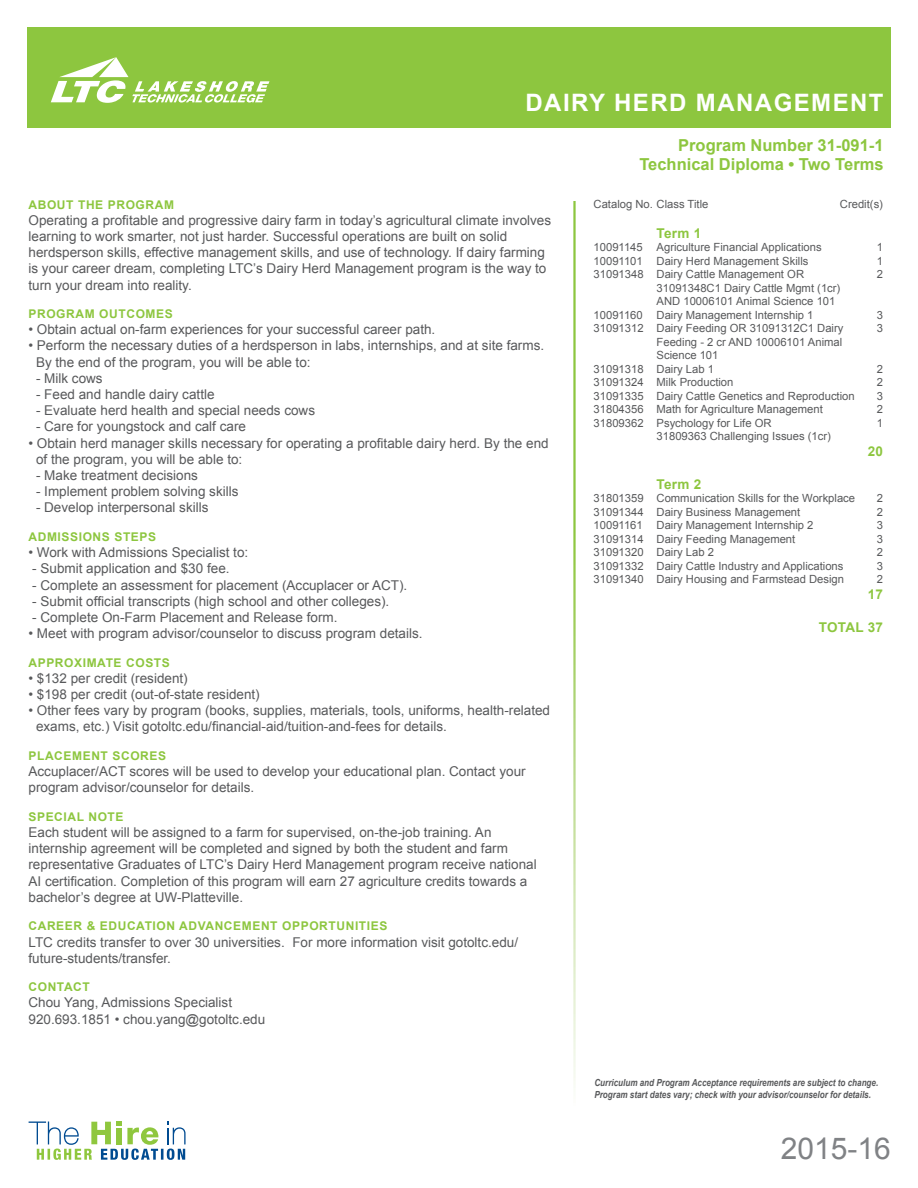
<style>
.page{position:relative;width:918px;height:1188px;background:#fff}
.page>*{position:absolute;margin:0;border:0;box-sizing:border-box;transform-origin:0 0}
.t1{font:30px "Arial";color:#808285}
.t2{font:700 24px "Arial";letter-spacing:.06em;color:#fff}
.t3{font:700 16.5px/19.8px "Arial";color:#8dc63f;text-align:right}
.t4{font:13.5px/16.2px "Arial";color:#58595b}
.t5{font:700 13.5px "Arial";letter-spacing:.02em;color:#8dc63f}
.t6{font:700 12px "Arial";letter-spacing:.05em;color:#8dc63f}
.t7{font:11.25px "Arial";color:#58595b}
.t8{font:italic 700 9.75px/11.7px "Arial";color:#58595b;scale:.83 1}
</style>
<div class="page">
<div style="left:27px;top:27px;width:864px;height:100px;background:#8dc63f"></div>
<svg style="left:51px;top:57px;width:218px;height:46px"></svg>
<svg style="left:29px;top:1122px;width:157px;height:38px"></svg>
<h2 class="t2" style="left:525px;top:87px;width:360px">DAIRY HERD MANAGEMENT</h2>
<p class="t3" style="left:639px;top:135px;width:246px">Program Number 31-091-1<br>Technical Diploma • Two Terms</p>
<p class="t6" style="left:28px;top:196px;width:147px">ABOUT THE PROGRAM</p>
<p class="t4" style="left:28px;top:212px;width:524px">Operating a profitable and progressive dairy farm in today’s agricultural climate involves learning to work smarter, not just harder. Successful operations are built on solid herdsperson skills, effective management skills, and use of technology. If dairy farming is your career dream, completing LTC’s Dairy Herd Management program is the way to turn your dream into reality.</p>
<p class="t6" style="left:28px;top:306px;width:146px">PROGRAM OUTCOMES</p>
<p class="t4" style="left:28px;top:322px;width:408px">• Obtain actual on-farm experiences for your successful career path.</p>
<p class="t4" style="left:36px;top:338px;width:510px;text-indent:-8px">• Perform the necessary duties of a herdsperson in labs, internships, and at site farms.<br>By the end of the program, you will be able to:</p>
<p class="t4" style="left:36px;top:370px;width:68px">- Milk cows</p>
<p class="t4" style="left:36px;top:386px;width:180px">- Feed and handle dairy cattle</p>
<p class="t4" style="left:36px;top:403px;width:281px">- Evaluate herd health and special needs cows</p>
<p class="t4" style="left:36px;top:419px;width:212px">- Care for youngstock and calf care</p>
<p class="t4" style="left:36px;top:435px;width:514px;text-indent:-8px">• Obtain herd manager skills necessary for operating a profitable dairy herd. By the end of the program, you will be able to:</p>
<p class="t4" style="left:36px;top:467px;width:164px">- Make treatment decisions</p>
<p class="t4" style="left:36px;top:484px;width:204px">- Implement problem solving skills</p>
<p class="t4" style="left:36px;top:500px;width:174px">- Develop interpersonal skills</p>
<p class="t6" style="left:28px;top:529px;width:129px">ADMISSIONS STEPS</p>
<p class="t4" style="left:28px;top:544px;width:221px">• Work with Admissions Specialist to:</p>
<p class="t4" style="left:32px;top:561px;width:199px">- Submit application and $30 fee.</p>
<p class="t4" style="left:32px;top:577px;width:377px">- Complete an assessment for placement (Accuplacer or ACT).</p>
<p class="t4" style="left:32px;top:593px;width:359px">- Submit official transcripts (high school and other colleges).</p>
<p class="t4" style="left:32px;top:609px;width:307px">- Complete On-Farm Placement and Release form.</p>
<p class="t4" style="left:28px;top:625px;width:396px">• Meet with program advisor/counselor to discuss program details.</p>
<p class="t6" style="left:28px;top:654px;width:143px">APPROXIMATE COSTS</p>
<p class="t4" style="left:28px;top:670px;width:161px">• $132 per credit (resident)</p>
<p class="t4" style="left:28px;top:686px;width:233px">• $198 per credit (out-of-state resident)</p>
<p class="t4" style="left:36px;top:703px;width:516px;text-indent:-8px">• Other fees vary by program (books, supplies, materials, tools, uniforms, health-related exams, etc.) Visit gotoltc.edu/financial-aid/tuition-and-fees for details.</p>
<p class="t6" style="left:28px;top:748px;width:139px">PLACEMENT SCORES</p>
<p class="t4" style="left:28px;top:763px;width:499px">Accuplacer/ACT scores will be used to develop your educational plan. Contact your program advisor/counselor for details.</p>
<p class="t6" style="left:28px;top:809px;width:97px">SPECIAL NOTE</p>
<p class="t4" style="left:28px;top:824px;width:510px">Each student will be assigned to a farm for supervised, on-the-job training. An internship agreement will be completed and signed by both the student and farm representative Graduates of LTC’s Dairy Herd Management program receive national AI certification. Completion of this program will earn 27 agriculture credits towards a bachelor’s degree at UW-Platteville.</p>
<p class="t6" style="left:28px;top:918px;width:360px">CAREER &amp; EDUCATION ADVANCEMENT OPPORTUNITIES</p>
<p class="t4" style="left:28px;top:934px;width:491px">LTC credits transfer to over 30 universities. For more information visit gotoltc.edu/ future-students/transfer.</p>
<p class="t6" style="left:28px;top:979px;width:63px">CONTACT</p>
<p class="t4" style="left:28px;top:995px;width:238px">Chou Yang, Admissions Specialist<br>920.693.1851 • chou.yang@gotoltc.edu</p>
<p class="t7" style="left:594px;top:197px;width:116px">Catalog No. Class Title</p>
<p class="t7" style="left:840px;top:197px;width:45px">Credit(s)</p>
<p class="t5" style="left:657px;top:224px;width:46px">Term 1</p>
<p class="t7" style="left:594px;top:240px;width:230px">10091145 Agriculture Financial Applications</p>
<p class="t7" style="left:877px;top:240px;width:8px">1</p>
<p class="t7" style="left:594px;top:253px;width:216px">10091101 Dairy Herd Management Skills</p>
<p class="t7" style="left:877px;top:253px;width:8px">1</p>
<p class="t7" style="left:594px;top:267px;width:212px">31091348 Dairy Cattle Management OR</p>
<p class="t7" style="left:877px;top:267px;width:8px">2</p>
<p class="t7" style="left:657px;top:280px;width:185px">31091348C1 Dairy Cattle Mgmt (1cr)</p>
<p class="t7" style="left:657px;top:294px;width:180px">AND 10006101 Animal Science 101</p>
<p class="t7" style="left:594px;top:307px;width:221px">10091160 Dairy Management Internship 1</p>
<p class="t7" style="left:877px;top:307px;width:8px">3</p>
<p class="t7" style="left:594px;top:321px;width:251px">31091312 Dairy Feeding OR 31091312C1 Dairy</p>
<p class="t7" style="left:877px;top:321px;width:8px">3</p>
<p class="t7" style="left:657px;top:334px;width:187px">Feeding - 2 cr AND 10006101 Animal</p>
<p class="t7" style="left:657px;top:348px;width:63px">Science 101</p>
<p class="t7" style="left:594px;top:361px;width:122px">31091318 Dairy Lab 1</p>
<p class="t7" style="left:877px;top:361px;width:8px">2</p>
<p class="t7" style="left:594px;top:375px;width:141px">31091324 Milk Production</p>
<p class="t7" style="left:877px;top:375px;width:8px">2</p>
<p class="t7" style="left:594px;top:388px;width:263px">31091335 Dairy Cattle Genetics and Reproduction</p>
<p class="t7" style="left:877px;top:388px;width:8px">3</p>
<p class="t7" style="left:594px;top:402px;width:231px">31804356 Math for Agriculture Management</p>
<p class="t7" style="left:877px;top:402px;width:8px">2</p>
<p class="t7" style="left:594px;top:415px;width:180px">31809362 Psychology for Life OR</p>
<p class="t7" style="left:877px;top:415px;width:8px">1</p>
<p class="t7" style="left:657px;top:429px;width:176px">31809363 Challenging Issues (1cr)</p>
<p class="t5" style="left:868px;top:443px;width:17px">20</p>
<p class="t5" style="left:657px;top:475px;width:46px">Term 2</p>
<p class="t7" style="left:594px;top:491px;width:263px">31801359 Communication Skills for the Workplace</p>
<p class="t7" style="left:877px;top:491px;width:8px">2</p>
<p class="t7" style="left:594px;top:504px;width:208px">31091344 Dairy Business Management</p>
<p class="t7" style="left:877px;top:504px;width:8px">2</p>
<p class="t7" style="left:594px;top:518px;width:221px">10091161 Dairy Management Internship 2</p>
<p class="t7" style="left:877px;top:518px;width:8px">3</p>
<p class="t7" style="left:594px;top:531px;width:203px">31091314 Dairy Feeding Management</p>
<p class="t7" style="left:877px;top:531px;width:8px">3</p>
<p class="t7" style="left:594px;top:545px;width:122px">31091320 Dairy Lab 2</p>
<p class="t7" style="left:877px;top:545px;width:8px">2</p>
<p class="t7" style="left:594px;top:558px;width:251px">31091332 Dairy Cattle Industry and Applications</p>
<p class="t7" style="left:877px;top:558px;width:8px">3</p>
<p class="t7" style="left:594px;top:572px;width:252px">31091340 Dairy Housing and Farmstead Design</p>
<p class="t7" style="left:877px;top:572px;width:8px">2</p>
<p class="t5" style="left:868px;top:586px;width:17px">17</p>
<p class="t5" style="left:819px;top:618px;width:66px">TOTAL 37</p>
<p class="t8" style="left:594px;top:1077px;width:344px">Curriculum and Program Acceptance requirements are subject to change.<br>Program start dates vary; check with your advisor/counselor for details.</p>
<h1 class="t1" style="left:781px;top:1129px;width:112px">2015-16</h1>
</div>
